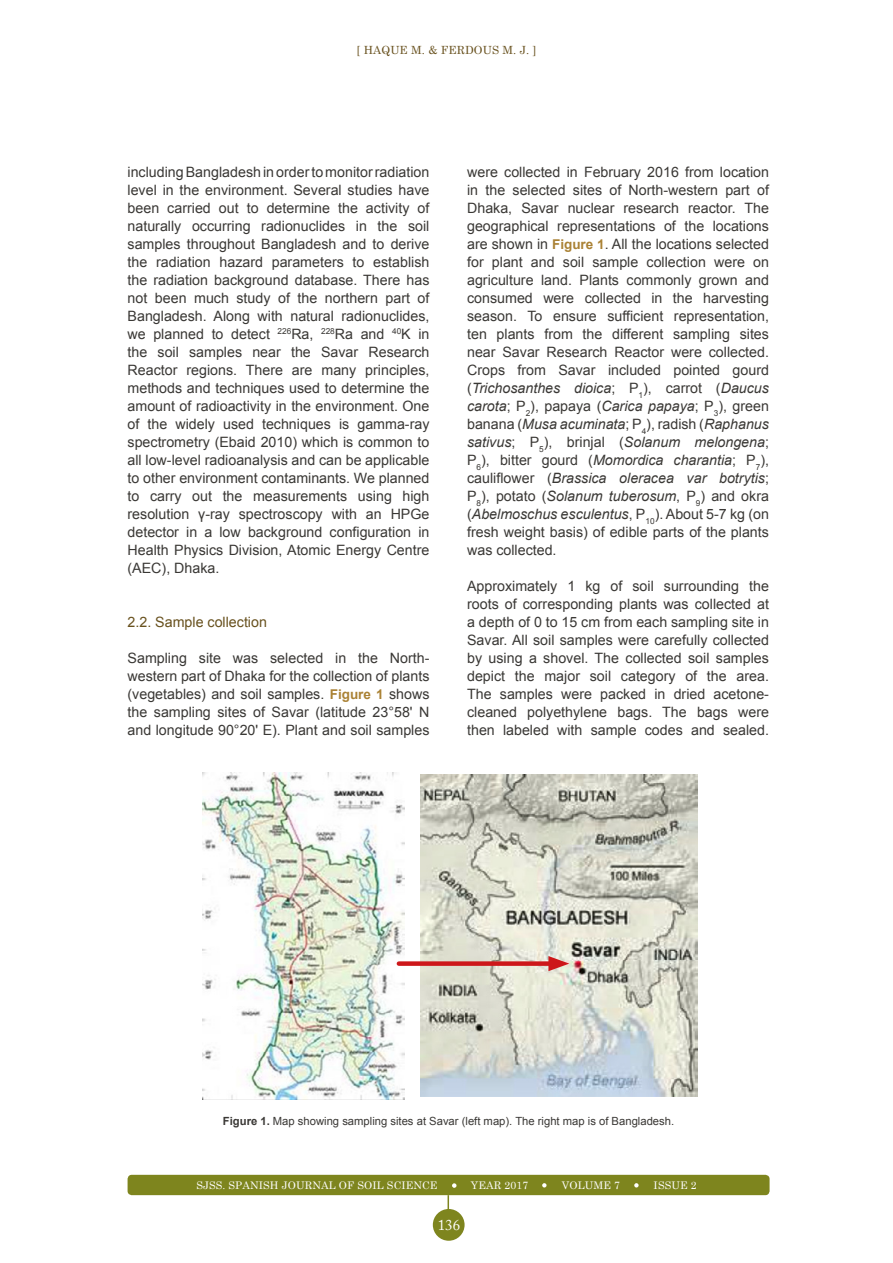
<style>
.page{position:relative;width:893px;height:1263px;background:#fff}
.page>*{position:absolute;margin:0;border:0;box-sizing:border-box;transform-origin:0 0}
.t1{font:15px "Adobe Caslon Pro";color:#fff}
.t2{font:14.25px/18px "Arial";color:#3a3835;text-align:justify}
.t3{font:14.25px "Arial";color:#68511e}
.t4{font:11.25px "Arial";color:#3a3835}
.t5{font:11.25px "Century Schoolbook";letter-spacing:.01em;color:#68511e}
.t6{font:10.5px "Century Schoolbook";letter-spacing:.01em;color:#fff}
.s1{font-weight:700;font-size:13.5px;color:#aa8235}
.s2{font-style:italic}
.s3{font-weight:700}
</style>
<div class="page">
<svg style="left:448px;top:1195px;width:1px;height:14px"></svg>
<div style="left:433px;top:1209px;width:32px;height:32px;background:#7e851e;border-radius:50%"></div>
<div style="left:128px;top:1175px;width:642px;height:20px;background:#7e851e;border-radius:4px"></div>
<svg style="left:452px;top:1183px;width:4px;height:5px"></svg>
<svg style="left:542px;top:1183px;width:5px;height:4px"></svg>
<svg style="left:634px;top:1183px;width:5px;height:4px"></svg>
<img style="left:202px;top:772px;width:202px;height:328px">
<img style="left:421px;top:774px;width:277px;height:322px">
<div style="left:399px;top:961px;width:158px;height:5px;background:#cd171a"></div>
<svg style="left:548px;top:956px;width:21px;height:15px"></svg>
<p class="t5" style="left:357px;top:43px;width:181px">[ HAQUE M. &amp; FERDOUS M. J. ]</p>
<p class="t2" style="left:128px;top:163px;width:303px">including Bangladesh in order to monitor radiation level in the environment. Several studies have been carried out to determine the activity of naturally occurring radionuclides in the soil samples throughout Bangladesh and to derive the radiation hazard parameters to establish the radiation background database. There has not been much study of the northern part of Bangladesh. Along with natural radionuclides, we planned to detect <sup>226</sup>Ra, <sup>228</sup>Ra and <sup>40</sup>K in the soil samples near the Savar Research Reactor regions. There are many principles, methods and techniques used to determine the amount of radioactivity in the environment. One of the widely used techniques is gamma-ray spectrometry (Ebaid 2010) which is common to all low-level radioanalysis and can be applicable to other environment contaminants. We planned to carry out the measurements using high resolution γ-ray spectroscopy with an HPGe detector in a low background configuration in Health Physics Division, Atomic Energy Centre (AEC), Dhaka.</p>
<p class="t3" style="left:128px;top:613px;width:141px">2.2. Sample collection</p>
<p class="t2" style="left:128px;top:649px;width:303px">Sampling site was selected in the North&shy;western part of Dhaka for the collection of plants (vegetables) and soil samples. <span class="s1">Figure 1</span> shows the sampling sites of Savar (latitude 23°58' N and longitude 90°20' E). Plant and soil samples</p>
<p class="t2" style="left:467px;top:163px;width:303px">were collected in February 2016 from location in the selected sites of North-western part of Dhaka, Savar nuclear research reactor. The geographical representations of the locations are shown in <span class="s1">Figure 1</span>. All the locations selected for plant and soil sample collection were on agriculture land. Plants commonly grown and consumed were collected in the harvesting season. To ensure sufficient representation, ten plants from the different sampling sites near Savar Research Reactor were collected.<br>Crops from Savar included pointed gourd (<span class="s2">Trichosanthes dioica</span>; P<sub>1</sub>), carrot (<span class="s2">Daucus carota</span>; P<sub>2</sub>), papaya (<span class="s2">Carica papaya</span>; P<sub>3</sub>), green banana (<span class="s2">Musa acuminata</span>; P<sub>4</sub>), radish (<span class="s2">Raphanus sativus</span>; P<sub>5</sub>), brinjal (<span class="s2">Solanum melongena</span>; P<sub>6</sub>), bitter gourd (<span class="s2">Momordica charantia</span>; P<sub>7</sub>), cauliflower (<span class="s2">Brassica oleracea var botrytis</span>; P<sub>8</sub>), potato (<span class="s2">Solanum tuberosum</span>, P<sub>9</sub>) and okra (<span class="s2">Abelmoschus esculentus</span>, P<sub>10</sub>). About 5-7 kg (on fresh weight basis) of edible parts of the plants was collected.</p>
<p class="t2" style="left:467px;top:577px;width:303px">Approximately 1 kg of soil surrounding the roots of corresponding plants was collected at a depth of 0 to 15 cm from each sampling site in Savar. All soil samples were carefully collected by using a shovel. The collected soil samples depict the major soil category of the area.<br>The samples were packed in dried acetone&shy;cleaned polyethylene bags. The bags were then labeled with sample codes and sealed.</p>
<p class="t4" style="left:223px;top:1114px;width:453px"><span class="s3">Figure 1.</span> Map showing sampling sites at Savar (left map). The right map is of Bangladesh.</p>
<p class="t6" style="left:196px;top:1178px;width:243px">SJSS. SPANISH JOURNAL OF SOIL SCIENCE</p>
<p class="t6" style="left:471px;top:1178px;width:59px">YEAR 2017</p>
<p class="t6" style="left:562px;top:1178px;width:60px">VOLUME 7</p>
<p class="t6" style="left:654px;top:1178px;width:45px">ISSUE 2</p>
<p class="t1" style="left:438px;top:1216px;width:24px">136</p>
</div>
